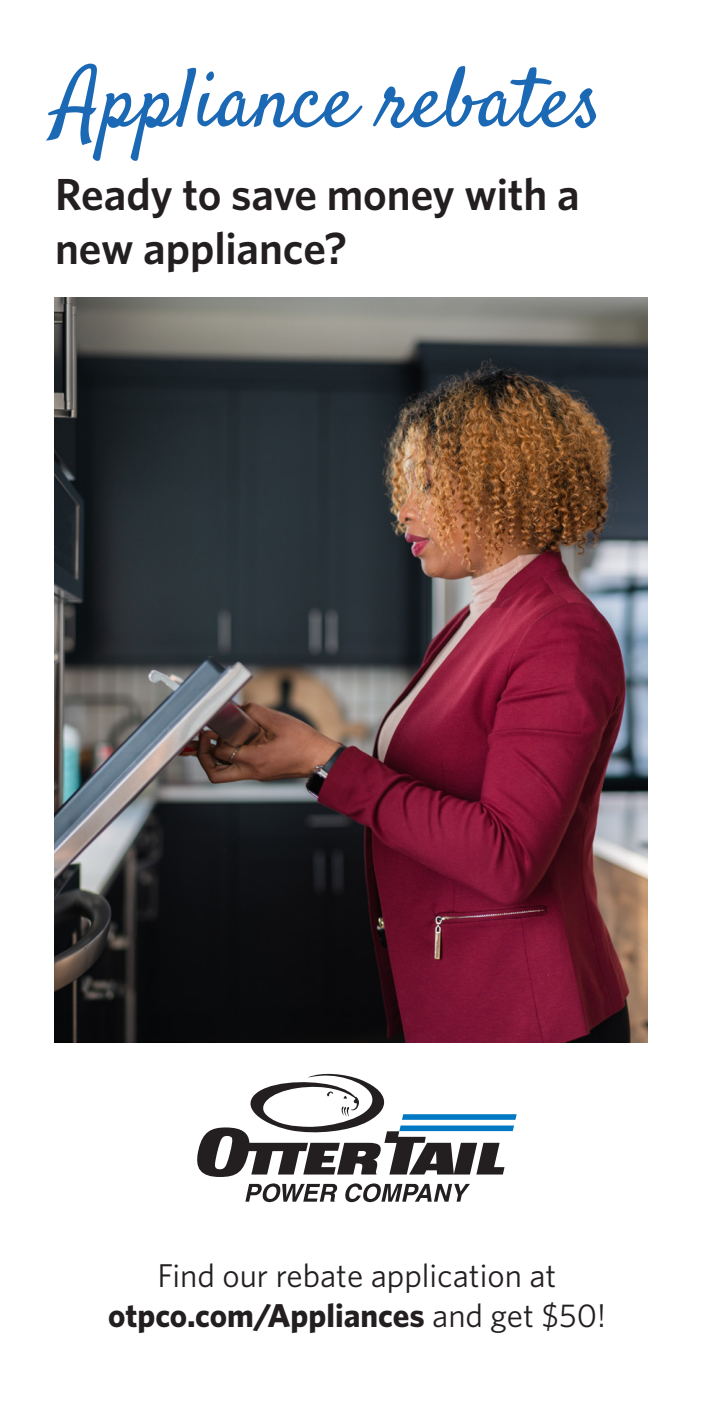
<style>
.page{position:relative;width:702px;height:1404px;background:#fff}
.page>*{position:absolute;margin:0;border:0;box-sizing:border-box;transform-origin:0 0}
.t1{font:84px "Satisfy";color:#1b69b4}
.t2{font:600 45px/54px "Whitney";color:#231f20}
.t3{font:33px/39.6px "Whitney";color:#231f20;text-align:center}
.s1{font-weight:700}
</style>
<div class="page">
<img style="left:54px;top:298px;width:594px;height:745px">
<svg style="left:245px;top:1183px;width:92px;height:19px"></svg>
<svg style="left:345px;top:1183px;width:125px;height:19px"></svg>
<svg style="left:197px;top:1073px;width:320px;height:104px"></svg>
<p class="t1" style="left:55px;top:47px;width:549px">Appliance rebates</p>
<p class="t2" style="left:55px;top:167px;width:526px">Ready to save money with a new appliance?</p>
<p class="t3" style="left:108px;top:1255px;width:499px">Find our rebate application at <span class="s1">otpco.com/Appliances</span> and get $50!</p>
</div>
